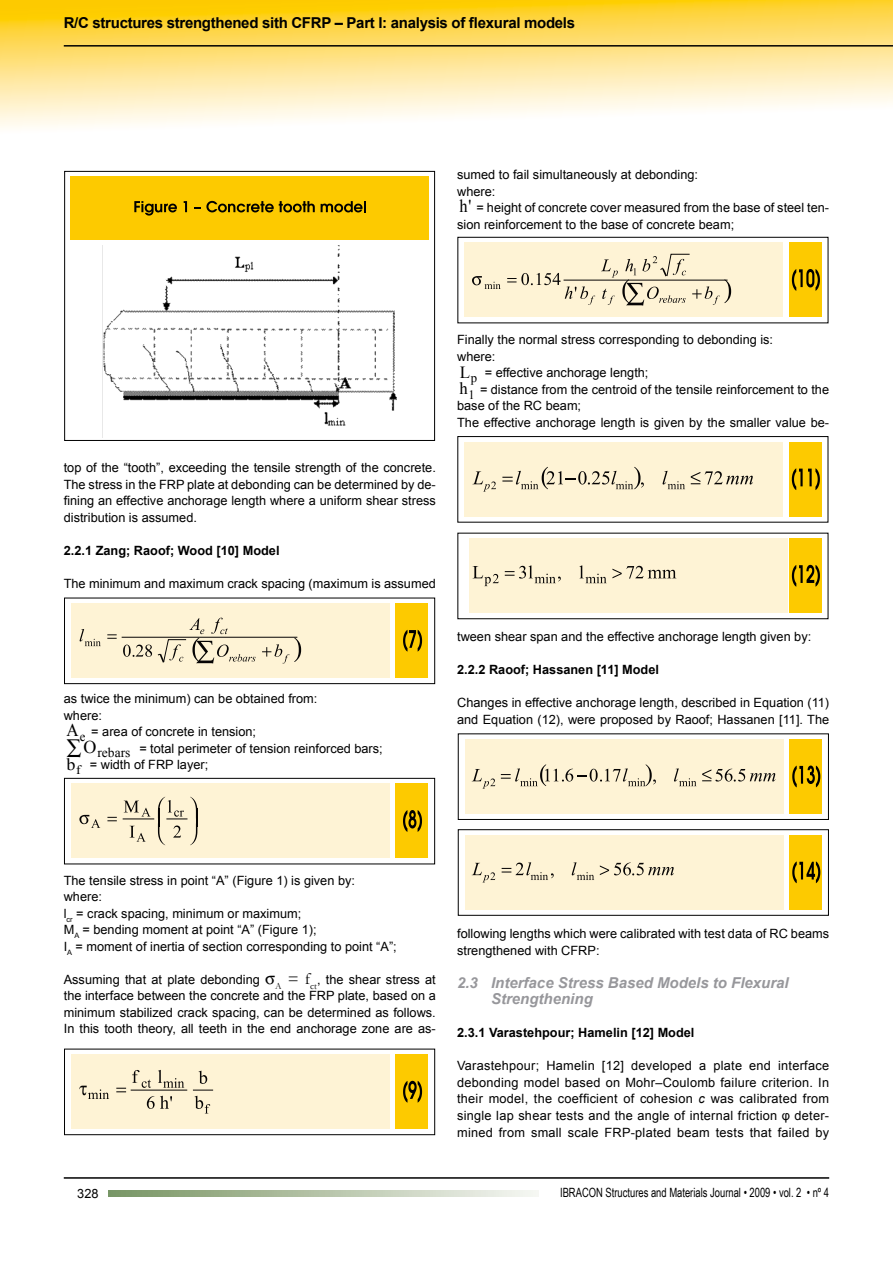
<style>
.page{position:relative;width:893px;height:1263px;background:#fff}
.page>*{position:absolute;margin:0;border:0;box-sizing:border-box;transform-origin:0 0}
.t1{font:700 15px "Arial";letter-spacing:-.02em;color:#000}
.t2{font:italic 700 15px/16.5px "Arial";color:#97979b}
.t3{font:12.75px/16.5px "Arial";color:#000}
.t4{font:700 12.75px "Arial";color:#000}
.t5{font:12.75px "Arial Narrow";color:#000;scale:.9 1}
.s1{font-family:"Times New Roman";font-size:18px}
.s2{font-family:"Times New Roman";font-size:13.5px}
.s3{font-family:"Times New Roman";font-size:16.95px}
.s4{font-family:"Times New Roman"}
.s5{font-family:"Times New Roman";font-size:17.1px}
.s6{font-family:"Garamond";font-size:16.5px}
.s7{font-style:italic}
</style>
<div class="page">
<svg style="left:0;top:0;width:893px;height:128px;background:#fee691"></svg>
<hr style="left:64px;top:1177px;width:765px;height:2px;background:#000">
<hr style="left:64px;top:45px;width:829px;height:2px;background:#000">
<svg style="left:108px;top:1190px;width:431px;height:6px;background:#b6c5aa"></svg>
<div style="left:64px;top:171px;width:371px;height:270px;background:#fff;border:1px solid #000"></div>
<div style="left:70px;top:177px;width:359px;height:63px;background:#fdca00"></div>
<svg style="left:134px;top:201px;width:43px;height:15px"></svg>
<svg style="left:184px;top:201px;width:3px;height:11px"></svg>
<svg style="left:195px;top:201px;width:120px;height:11px"></svg>
<svg style="left:321px;top:201px;width:45px;height:11px"></svg>
<img style="left:103px;top:246px;width:293px;height:180px">
<div style="left:64px;top:598px;width:371px;height:86px;background:#fff;border:1px solid #000"></div>
<div style="left:396px;top:603px;width:32px;height:75px;background:#fdca00"></div>
<div style="left:71px;top:603px;width:318px;height:75px;background:#fef3d5"></div>
<svg style="left:403px;top:630px;width:19px;height:22px"></svg>
<hr style="left:122px;top:637px;width:175px;height:1px;background:#060404">
<svg style="left:107px;top:634px;width:10px;height:5px"></svg>
<svg style="left:262px;top:638px;width:39px;height:26px"></svg>
<svg style="left:123px;top:618px;width:133px;height:46px"></svg>
<svg style="left:80px;top:629px;width:21px;height:17px"></svg>
<div style="left:64px;top:778px;width:371px;height:86px;border:1px solid #000"></div>
<div style="left:396px;top:784px;width:32px;height:74px;background:#fdca00"></div>
<div style="left:71px;top:784px;width:318px;height:74px;background:#fef3d5"></div>
<svg style="left:403px;top:810px;width:19px;height:22px"></svg>
<hr style="left:123px;top:818px;width:31px;height:1px;background:#060404">
<svg style="left:107px;top:817px;width:10px;height:4px"></svg>
<svg style="left:158px;top:797px;width:39px;height:48px"></svg>
<svg style="left:130px;top:826px;width:16px;height:16px"></svg>
<svg style="left:124px;top:801px;width:26px;height:15px"></svg>
<svg style="left:79px;top:815px;width:21px;height:13px"></svg>
<div style="left:64px;top:1049px;width:371px;height:86px;border:1px solid #000"></div>
<div style="left:396px;top:1054px;width:32px;height:75px;background:#fdca00"></div>
<div style="left:71px;top:1054px;width:318px;height:75px;background:#fef3d5"></div>
<svg style="left:403px;top:1081px;width:19px;height:22px"></svg>
<hr style="left:131px;top:1090px;width:56px;height:1px;background:#060404">
<svg style="left:193px;top:1090px;width:20px;height:23px"></svg>
<svg style="left:199px;top:1071px;width:8px;height:13px"></svg>
<svg style="left:147px;top:1096px;width:25px;height:13px"></svg>
<svg style="left:158px;top:1070px;width:26px;height:18px"></svg>
<svg style="left:132px;top:1070px;width:19px;height:18px"></svg>
<svg style="left:116px;top:1088px;width:10px;height:4px"></svg>
<svg style="left:79px;top:1086px;width:30px;height:13px"></svg>
<div style="left:457px;top:237px;width:371px;height:86px;background:#fff;border:1px solid #000"></div>
<div style="left:789px;top:243px;width:32px;height:74px;background:#fdca00"></div>
<div style="left:465px;top:243px;width:318px;height:74px;background:#fef3d5"></div>
<svg style="left:792px;top:269px;width:28px;height:22px"></svg>
<hr style="left:564px;top:280px;width:164px;height:1px;background:#060404">
<svg style="left:507px;top:273px;width:88px;height:32px"></svg>
<svg style="left:601px;top:253px;width:130px;height:53px"></svg>
<svg style="left:472px;top:276px;width:29px;height:13px"></svg>
<div style="left:457px;top:436px;width:371px;height:86px;background:#fff;border:1px solid #000"></div>
<div style="left:789px;top:442px;width:32px;height:74px;background:#fdca00"></div>
<div style="left:464px;top:442px;width:319px;height:74px;background:#fef3d5"></div>
<svg style="left:792px;top:468px;width:28px;height:22px"></svg>
<svg style="left:663px;top:471px;width:22px;height:18px"></svg>
<svg style="left:472px;top:471px;width:24px;height:21px"></svg>
<svg style="left:691px;top:471px;width:62px;height:14px"></svg>
<svg style="left:502px;top:467px;width:142px;height:22px"></svg>
<div style="left:789px;top:538px;width:32px;height:75px;background:#fdca00"></div>
<div style="left:470px;top:538px;width:318px;height:75px;background:#fef3d5"></div>
<svg style="left:792px;top:565px;width:28px;height:22px"></svg>
<svg style="left:473px;top:566px;width:26px;height:20px"></svg>
<svg style="left:579px;top:565px;width:97px;height:18px"></svg>
<svg style="left:505px;top:565px;width:56px;height:18px"></svg>
<div style="left:458px;top:733px;width:371px;height:87px;border:1px solid #000"></div>
<div style="left:789px;top:739px;width:33px;height:75px;background:#fdca00"></div>
<div style="left:465px;top:739px;width:318px;height:75px;background:#fef3d5"></div>
<svg style="left:792px;top:765px;width:28px;height:22px"></svg>
<svg style="left:674px;top:768px;width:22px;height:18px"></svg>
<svg style="left:472px;top:769px;width:23px;height:20px"></svg>
<svg style="left:702px;top:769px;width:73px;height:12px"></svg>
<svg style="left:501px;top:764px;width:155px;height:22px"></svg>
<div style="left:458px;top:829px;width:371px;height:87px;border:1px solid #000"></div>
<div style="left:789px;top:835px;width:33px;height:75px;background:#fdca00"></div>
<div style="left:465px;top:835px;width:318px;height:75px;background:#fef3d5"></div>
<svg style="left:792px;top:861px;width:28px;height:22px"></svg>
<svg style="left:572px;top:862px;width:22px;height:18px"></svg>
<svg style="left:472px;top:863px;width:23px;height:19px"></svg>
<svg style="left:600px;top:862px;width:74px;height:13px"></svg>
<svg style="left:502px;top:862px;width:52px;height:18px"></svg>
<p class="t1" style="left:64px;top:13px;width:513px">R/C structures strengthened sith CFRP – Part I: analysis of flexural models</p>
<p class="t3" style="left:457px;top:167px;width:374px">sumed to fail simultaneously at debonding:<br>where:<br><span class="s1">h'</span> = height of concrete cover measured from the base of steel ten&shy;sion reinforcement to the base of concrete beam;</p>
<p class="t3" style="left:64px;top:460px;width:374px;text-align:justify">top of the “tooth”, exceeding the tensile strength of the concrete.<br>The stress in the FRP plate at debonding can be determined by de&shy;fining an effective anchorage length where a uniform shear stress distribution is assumed.</p>
<p class="t4" style="left:64px;top:542px;width:217px">2.2.1 Zang; Raoof; Wood [10] Model</p>
<p class="t3" style="left:64px;top:575px;width:374px">The minimum and maximum crack spacing (maximum is assumed</p>
<p class="t3" style="left:64px;top:691px;width:320px">as twice the minimum) can be obtained from:<br>where:<br><span class="s1">A</span><span class="s2">e</span> = area of concrete in tension;<br>∑<span class="s1">O</span><span class="s2">rebars</span> = total perimeter of tension reinforced bars; <span class="s3">b</span><span class="s4">f</span> = width of FRP layer;</p>
<p class="t3" style="left:457px;top:332px;width:374px">Finally the normal stress corresponding to debonding is:<br>where:<br><span class="s5">L</span><span class="s4">p</span> = effective anchorage length;<br><span class="s4">1</span><span class="s3">h</span> = distance from the centroid of the tensile reinforcement to the base of the RC beam;<br>The effective anchorage length is given by the smaller value be-</p>
<p class="t3" style="left:457px;top:629px;width:356px">tween shear span and the effective anchorage length given by:</p>
<p class="t4" style="left:457px;top:661px;width:203px">2.2.2 Raoof; Hassanen [11] Model</p>
<p class="t3" style="left:457px;top:695px;width:374px">Changes in effective anchorage length, described in Equation (11) and Equation (12), were proposed by Raoof; Hassanen [11]. The</p>
<p class="t3" style="left:64px;top:872px;width:334px">The tensile stress in point “A” (Figure 1) is given by:<br>where:<br>l<sub>cr</sub> = crack spacing, minimum or maximum;<br>M<sub>A</sub> = bending moment at point “A” (Figure 1);<br>I<sub>A</sub> = moment of inertia of section corresponding to point “A”;</p>
<p class="t3" style="left:64px;top:971px;width:374px;text-align:justify">Assuming that at plate debonding ▲<sub>A</sub> <span class="s6">= f</span><sub>ct</sub>, the shear stress at the interface between the concrete and the FRP plate, based on a minimum stabilized crack spacing, can be determined as follows.<br>In this tooth theory, all teeth in the end anchorage zone are as-</p>
<p class="t3" style="left:457px;top:926px;width:374px">following lengths which were calibrated with test data of RC beams strengthened with CFRP:</p>
<p class="t2" style="left:491px;top:975px;width:299px;text-indent:-34px">2.3 Interface Stress Based Models to Flexural<br>Strengthening</p>
<p class="t4" style="left:457px;top:1024px;width:239px">2.3.1 Varastehpour; Hamelin [12] Model</p>
<p class="t3" style="left:457px;top:1058px;width:374px;text-align:justify">Varastehpour; Hamelin [12] developed a plate end interface debonding model based on Mohr–Coulomb failure criterion. In their model, the coefficient of cohesion <span class="s7">c</span> was calibrated from single lap shear tests and the angle of internal friction φ deter&shy;mined from small scale FRP-plated beam tests that failed by</p>
<p class="t3" style="left:77px;top:1185px;width:23px">328</p>
<p class="t5" style="left:560px;top:1183px;width:300px">IBRACON Structures and Materials Journal • 2009 • vol. 2 • nº 4</p>
</div>
